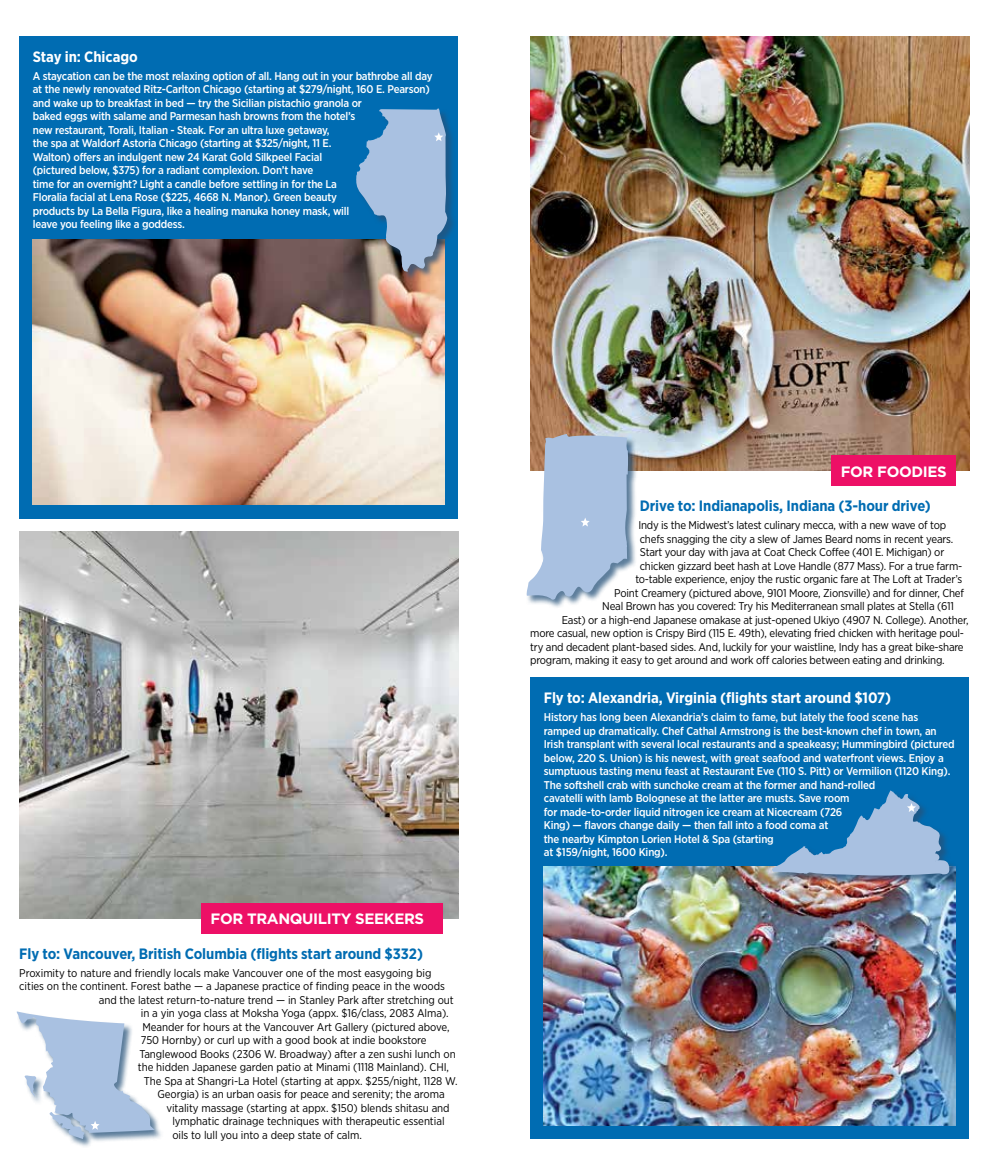
<style>
.page{position:relative;width:986px;height:1175px;background:#fff}
.page>*{position:absolute;margin:0;border:0;box-sizing:border-box;transform-origin:0 0}
.t1{font:700 15px "Gotham Narrow";letter-spacing:-.005em;color:#006cb2}
.t2{font:700 15px "Gotham Narrow";letter-spacing:-.005em;color:#fff}
.t3{font:700 15px "Gotham";letter-spacing:-.025em;color:#fff}
.t4{font:11.25px "Gotham Narrow";letter-spacing:-.02em;color:#000}
.t5{font:500 11.25px/13.5px "Gotham Narrow";letter-spacing:-.02em;color:#fff}
</style>
<div class="page">
<div style="left:530px;top:677px;width:439px;height:461px;background:#006cb2"></div>
<img style="left:544px;top:866px;width:411px;height:259px">
<img style="left:530px;top:36px;width:439px;height:434px">
<div style="left:19px;top:36px;width:439px;height:482px;background:#006cb2"></div>
<img style="left:33px;top:240px;width:412px;height:265px">
<img style="left:19px;top:532px;width:439px;height:386px">
<div style="left:831px;top:455px;width:124px;height:30px;background:#ed1066"></div>
<div style="left:202px;top:903px;width:241px;height:30px;background:#ed1066"></div>
<div style="left:356px;top:108px;width:100px;height:173px;background:#26527a;opacity:.75"></div>
<div style="left:771px;top:790px;width:187px;height:95px;background:#26527a;opacity:.75"></div>
<div style="left:526px;top:434px;width:111px;height:175px;background:#26527a;opacity:.75"></div>
<div style="left:17px;top:1011px;width:146px;height:137px;background:#26527a;opacity:.75"></div>
<svg style="left:356px;top:108px;width:91px;height:164px"></svg>
<svg style="left:526px;top:433px;width:102px;height:167px"></svg>
<svg style="left:772px;top:790px;width:177px;height:86px"></svg>
<svg style="left:17px;top:1011px;width:138px;height:128px"></svg>
<h1 class="t2" style="left:33px;top:47px;width:106px">Stay in: Chicago</h1>
<p class="t5" style="left:33px;top:69px;width:401px">A staycation can be the most relaxing option of all. Hang out in your bathrobe all day at the newly renovated Ritz-Carlton Chicago (starting at $279/night, 160 E. Pearson) and wake up to breakfast in bed — try the Sicilian pistachio granola or<br>baked eggs with salame and Parmesan hash browns from the hotel’s<br>new restaurant, Torali, Italian - Steak. For an ultra luxe getaway,<br>the spa at Waldorf Astoria Chicago (starting at $325/night, 11 E.<br>Walton) offers an indulgent new 24 Karat Gold Silkpeel Facial<br>(pictured below, $375) for a radiant complexion. Don’t have<br>time for an overnight? Light a candle before settling in for the La<br>Floralia facial at Lena Rose ($225, 4668 N. Manor). Green beauty<br>products by La Bella Figura, like a healing manuka honey mask, will<br>leave you feeling like a goddess.</p>
<h1 class="t3" style="left:211px;top:908px;width:215px">FOR TRANQUILITY SEEKERS</h1>
<h1 class="t1" style="left:19px;top:944px;width:405px">Fly to: Vancouver, British Columbia (flights start around $332)</h1>
<p class="t4" style="left:19px;top:966px;width:413px">Proximity to nature and friendly locals make Vancouver one of the most easygoing big</p>
<p class="t4" style="left:19px;top:979px;width:427px">cities on the continent. Forest bathe — a Japanese practice of finding peace in the woods</p>
<p class="t4" style="left:99px;top:993px;width:356px">and the latest return-to-nature trend — in Stanley Park after stretching out</p>
<p class="t4" style="left:141px;top:1006px;width:309px">in a yin yoga class at Moksha Yoga (appx. $16/class, 2083 Alma).</p>
<p class="t4" style="left:142px;top:1020px;width:309px">Meander for hours at the Vancouver Art Gallery (pictured above,</p>
<p class="t4" style="left:141px;top:1033px;width:287px">750 Hornby) or curl up with a good book at indie bookstore</p>
<p class="t4" style="left:139px;top:1047px;width:318px">Tanglewood Books (2306 W. Broadway) after a zen sushi lunch on</p>
<p class="t4" style="left:138px;top:1060px;width:313px">the hidden Japanese garden patio at Minami (1118 Mainland). CHI,</p>
<p class="t4" style="left:144px;top:1074px;width:315px">The Spa at Shangri-La Hotel (starting at appx. $255/night, 1128 W.</p>
<p class="t4" style="left:157px;top:1087px;width:289px">Georgia) is an urban oasis for peace and serenity; the aroma</p>
<p class="t4" style="left:166px;top:1101px;width:285px">vitality massage (starting at appx. $150) blends shitasu and</p>
<p class="t4" style="left:172px;top:1114px;width:274px">lymphatic drainage techniques with therapeutic essential</p>
<p class="t4" style="left:172px;top:1128px;width:191px">oils to lull you into a deep state of calm.</p>
<h1 class="t3" style="left:840px;top:461px;width:107px">FOR FOODIES</h1>
<h1 class="t1" style="left:640px;top:496px;width:292px">Drive to: Indianapolis, Indiana (3-hour drive)</h1>
<p class="t4" style="left:638px;top:518px;width:309px">Indy is the Midwest’s latest culinary mecca, with a new wave of top</p>
<p class="t4" style="left:640px;top:531px;width:315px">chefs snagging the city a slew of James Beard noms in recent years.</p>
<p class="t4" style="left:640px;top:545px;width:306px">Start your day with java at Coat Check Coffee (401 E. Michigan) or</p>
<p class="t4" style="left:640px;top:558px;width:324px">chicken gizzard beet hash at Love Handle (877 Mass). For a true farm-</p>
<p class="t4" style="left:635px;top:572px;width:328px">to-table experience, enjoy the rustic organic fare at The Loft at Trader’s</p>
<p class="t4" style="left:614px;top:585px;width:351px">Point Creamery (pictured above, 9101 Moore, Zionsville) and for dinner, Chef</p>
<p class="t4" style="left:602px;top:599px;width:353px">Neal Brown has you covered: Try his Mediterranean small plates at Stella (611</p>
<p class="t4" style="left:562px;top:612px;width:408px">East) or a high-end Japanese omakase at just-opened Ukiyo (4907 N. College). Another,</p>
<p class="t4" style="left:530px;top:626px;width:435px">more casual, new option is Crispy Bird (115 E. 49th), elevating fried chicken with heritage poul-</p>
<p class="t4" style="left:530px;top:639px;width:435px">try and decadent plant-based sides. And, luckily for your waistline, Indy has a great bike-share</p>
<p class="t4" style="left:530px;top:653px;width:416px">program, making it easy to get around and work off calories between eating and drinking.</p>
<h1 class="t2" style="left:544px;top:688px;width:349px">Fly to: Alexandria, Virginia (flights start around $107)</h1>
<p class="t5" style="left:544px;top:710px;width:412px">History has long been Alexandria’s claim to fame, but lately the food scene has ramped up dramatically. Chef Cathal Armstrong is the best-known chef in town, an Irish transplant with several local restaurants and a speakeasy; Hummingbird (pictured below, 220 S. Union) is his newest, with great seafood and waterfront views. Enjoy a sumptuous tasting menu feast at Restaurant Eve (110 S. Pitt) or Vermilion (1120 King).<br>The softshell crab with sunchoke cream at the former and hand-rolled<br>cavatelli with lamb Bolognese at the latter are musts. Save room<br>for made-to-order liquid nitrogen ice cream at Nicecream (726<br>King) — flavors change daily — then fall into a food coma at<br>the nearby Kimpton Lorien Hotel &amp; Spa (starting<br>at $159/night, 1600 King).</p>
</div>
